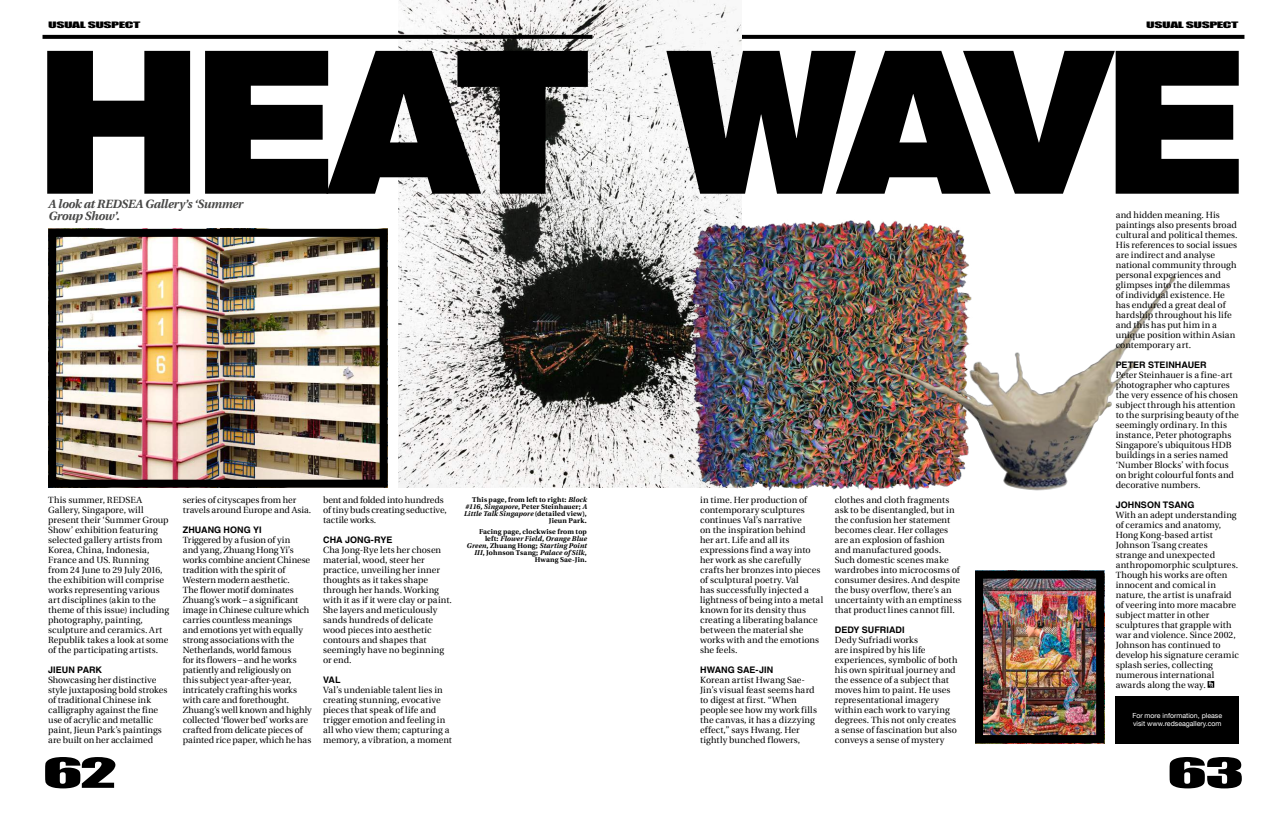
<style>
.page{position:relative;width:1287px;height:814px;background:#fff}
.page>*{position:absolute;margin:0;border:0;box-sizing:border-box;transform-origin:0 0}
.t1{font:900 expanded 199.9px "Helvetica Neue LT";letter-spacing:-.07em;color:#000;scale:.81 1}
.t2{font:38.2px "Impact";color:#000;scale:1.95 1}
.t3{font:italic 700 12px/12px "Utopia";letter-spacing:-.02em;color:#474746}
.t4{font:9px/10px "Utopia";letter-spacing:.005em;color:#000}
.t5{font:700 9px "Helvetica LT";letter-spacing:.005em;color:#000}
.t6{font:8.1px "Impact";letter-spacing:-.03em;color:#000;scale:1.95 1}
.t7{font:700 7px/7px "Utopia";letter-spacing:.02em;color:#000;text-align:right}
.t8{font:7px/8px "Helvetica Neue LT";color:#fff}
.s1{font-style:italic}
</style>
<div class="page">
<svg style="left:741px;top:35px;width:503px;height:4px;background:#080808"></svg>
<img style="left:399px;top:0;width:342px;height:487px">
<img style="left:669px;top:205px;width:132px;height:286px">
<img style="left:57px;top:238px;width:322px;height:240px">
<div style="left:48px;top:229px;width:340px;height:258px;border:8px solid #000"></div>
<svg style="left:43px;top:35px;width:549px;height:4px;background:#070707"></svg>
<div style="left:1116px;top:696px;width:123px;height:47px;background:#000"></div>
<img style="left:984px;top:579px;width:111px;height:155px">
<div style="left:975px;top:570px;width:129px;height:173px;border:8px solid #000"></div>
<img style="left:801px;top:220px;width:375px;height:271px">
<svg style="left:1208px;top:681px;width:6px;height:6px"></svg>
<p class="t6" style="left:48px;top:18px;width:49px">USUAL SUSPECT</p>
<p class="t6" style="left:1146px;top:18px;width:49px">USUAL SUSPECT</p>
<h1 class="t1" style="left:36px;top:-9px;width:1491px">HEAT WAVE</h1>
<p class="t4" style="left:1116px;top:209px;width:123px">and hidden meaning. His paintings also presents broad cultural and political themes.<br>His references to social issues are indirect and analyse national community through personal experiences and glimpses into the dilemmas of individual existence. He has endured a great deal of hardship throughout his life and this has put him in a unique position within Asian contemporary art.</p>
<p class="t5" style="left:1116px;top:359px;width:93px">PETER STEINHAUER</p>
<p class="t4" style="left:1116px;top:369px;width:125px">Peter Steinhauer is a fine-art photographer who captures the very essence of his chosen subject through his attention to the surprising beauty of the seemingly ordinary. In this instance, Peter photographs<br>Singapore’s ubiquitous HDB buildings in a series named ‘Number Blocks’ with focus on bright colourful fonts and decorative numbers.</p>
<p class="t5" style="left:1116px;top:499px;width:80px">JOHNSON TSANG</p>
<p class="t4" style="left:1116px;top:509px;width:125px">With an adept understanding of ceramics and anatomy,<br>Hong Kong-based artist<br>Johnson Tsang creates strange and unexpected anthropomorphic sculptures.<br>Though his works are often innocent and comical in nature, the artist is unafraid of veering into more macabre subject matter in other sculptures that grapple with war and violence. Since 2002,<br>Johnson has continued to develop his signature ceramic splash series, collecting numerous international awards along the way.</p>
<h3 class="t3" style="left:48px;top:198px;width:196px">A look at REDSEA Gallery’s ‘Summer<br>Group Show’.</h3>
<p class="t4" style="left:183px;top:495px;width:130px">series of cityscapes from her travels around Europe and Asia.</p>
<p class="t5" style="left:183px;top:524px;width:80px">ZHUANG HONG YI</p>
<p class="t4" style="left:183px;top:535px;width:130px">Triggered by a fusion of yin<br>and yang, Zhuang Hong Yi’s works combine ancient Chinese tradition with the spirit of<br>Western modern aesthetic.<br>The flower motif dominates<br>Zhuang’s work – a significant image in Chinese culture which carries countless meanings<br>and emotions yet with equally strong associations with the<br>Netherlands, world famous<br>for its flowers – and he works patiently and religiously on<br>this subject year-after-year, intricately crafting his works with care and forethought.<br>Zhuang’s well known and highly collected ‘flower bed’ works are crafted from delicate pieces of painted rice paper, which he has</p>
<p class="t4" style="left:700px;top:495px;width:125px">in time. Her production of contemporary sculptures continues Val’s narrative<br>on the inspiration behind<br>her art. Life and all its expressions find a way into her work as she carefully crafts her bronzes into pieces of sculptural poetry. Val<br>has successfully injected a lightness of being into a metal known for its density thus creating a liberating balance between the material she works with and the emotions she feels.</p>
<p class="t5" style="left:700px;top:664px;width:75px">HWANG SAE-JIN</p>
<p class="t4" style="left:700px;top:675px;width:118px">Korean artist Hwang Sae-<br>Jin’s visual feast seems hard to digest at first. “When people see how my work fills the canvas, it has a dizzying effect,” says Hwang. Her tightly bunched flowers,</p>
<p class="t4" style="left:835px;top:495px;width:128px">clothes and cloth fragments ask to be disentangled, but in the confusion her statement becomes clear. Her collages are an explosion of fashion and manufactured goods.<br>Such domestic scenes make wardrobes into microcosms of consumer desires. And despite the busy overflow, there’s an uncertainty with an emptiness that product lines cannot fill.</p>
<p class="t5" style="left:835px;top:624px;width:71px">DEDY SUFRIADI</p>
<p class="t4" style="left:835px;top:635px;width:124px">Dedy Sufriadi works<br>are inspired by his life experiences, symbolic of both his own spiritual journey and the essence of a subject that moves him to paint. He uses representational imagery within each work to varying degrees. This not only creates a sense of fascination but also conveys a sense of mystery</p>
<p class="t4" style="left:323px;top:495px;width:125px">bent and folded into hundreds of tiny buds creating seductive, tactile works.</p>
<p class="t5" style="left:323px;top:534px;width:71px">CHA JONG-RYE</p>
<p class="t4" style="left:323px;top:545px;width:130px">Cha Jong-Rye lets her chosen material, wood, steer her practice, unveiling her inner thoughts as it takes shape through her hands. Working with it as if it were clay or paint.<br>She layers and meticulously sands hundreds of delicate wood pieces into aesthetic contours and shapes that seemingly have no beginning or end.</p>
<p class="t5" style="left:323px;top:674px;width:19px">VAL</p>
<p class="t4" style="left:323px;top:685px;width:130px">Val’s undeniable talent lies in creating stunning, evocative pieces that speak of life and trigger emotion and feeling in all who view them; capturing a memory, a vibration, a moment</p>
<p class="t4" style="left:48px;top:495px;width:123px">This summer, REDSEA<br>Gallery, Singapore, will present their ‘Summer Group<br>Show’ exhibition featuring selected gallery artists from<br>Korea, China, Indonesia,<br>France and US. Running from 24 June to 29 July 2016, the exhibition will comprise works representing various art disciplines (akin to the theme of this issue) including photography, painting, sculpture and ceramics. Art<br>Republik takes a look at some of the participating artists.</p>
<p class="t5" style="left:48px;top:664px;width:55px">JIEUN PARK</p>
<p class="t4" style="left:48px;top:675px;width:121px">Showcasing her distinctive style juxtaposing bold strokes of traditional Chinese ink calligraphy against the fine use of acrylic and metallic paint, Jieun Park’s paintings are built on her acclaimed</p>
<p class="t7" style="left:464px;top:496px;width:125px">This page, from left to right: <span class="s1">Block #116, Singapore</span>, Peter Steinhauer; <span class="s1">A<br>Little Talk Singapore</span> (detailed view),<br>Jieun Park.</p>
<p class="t7" style="left:466px;top:528px;width:122px">Facing page, clockwise from top left: <span class="s1">Flower Field, Orange Blue<br>Green</span>, Zhuang Hong; <span class="s1">Starting Point<br>III</span>, Johnson Tsang; <span class="s1">Palace of Silk</span>,<br>Hwang Sae-Jin.</p>
<p class="t8" style="left:1132px;top:711px;width:91px">For more information, please visit www.redseagallery.com</p>
<h2 class="t2" style="left:43px;top:743px;width:40px">62</h2>
<h2 class="t2" style="left:1167px;top:743px;width:41px">63</h2>
</div>
